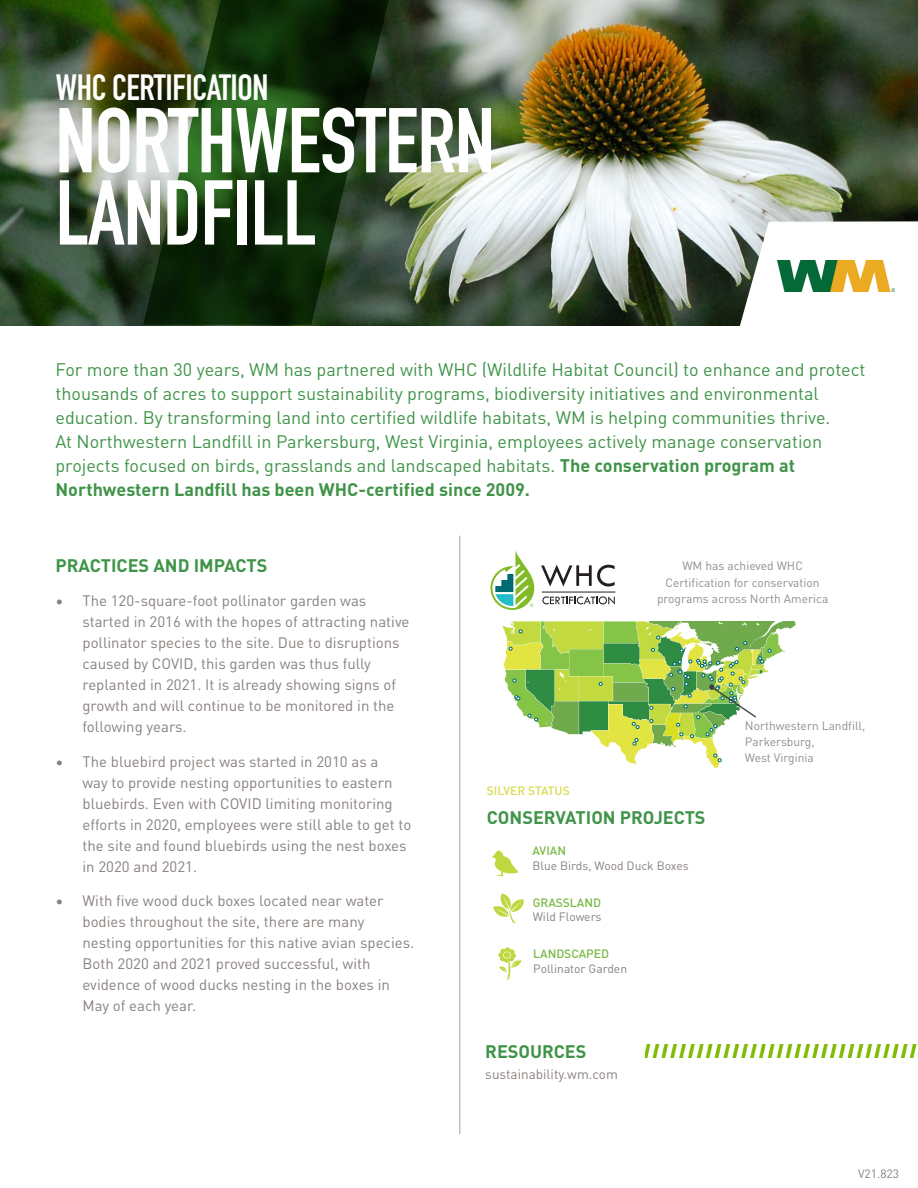
<style>
.page{position:relative;width:918px;height:1188px;background:#fff}
.page>*{position:absolute;margin:0;border:0;box-sizing:border-box;transform-origin:0 0}
.t1{font:700 90.3px/72.3px "DIN Condensed";letter-spacing:-.01em;color:#fff}
.t2{font:700 36px "DIN Condensed";letter-spacing:-.01em;color:#fff}
.t3{font:18px/24px "DINOT";color:#3f9448}
.t4{font:700 18px "DINOT";color:#3f9448}
.t5{font:15px/21px "DINOT";color:#88817e}
.t6{font:13.5px "DINOT";color:#88817e}
.t7{font:12px/16.2px "DINOT";color:#948d8b;text-align:center}
.Text_2{font:12px "DINOT";color:#88817e}
.Text_2-2{font:500 12px "DINOT";color:#79b943}
.t8{font:500 12px "DINOT";color:#d8dc4d}
.s1{font-weight:700}
</style>
<div class="page">
<img style="left:0;top:1px;width:918px;height:324px">
<svg style="left:739px;top:221px;width:179px;height:105px"></svg>
<hr style="left:459px;top:536px;width:1px;height:598px;background:#c1c1b9">
<img style="left:778px;top:260px;width:117px;height:32px">
<svg style="left:142px;top:0;width:248px;height:325px;background:#233e1b"></svg>
<svg style="left:493px;top:893px;width:31px;height:30px"></svg>
<svg style="left:503px;top:621px;width:293px;height:148px"></svg>
<svg style="left:498px;top:947px;width:24px;height:32px"></svg>
<img style="left:645px;top:1045px;width:272px;height:12px">
<svg style="left:490px;top:551px;width:44px;height:59px"></svg>
<svg style="left:541px;top:565px;width:74px;height:22px"></svg>
<svg style="left:542px;top:596px;width:73px;height:9px"></svg>
<hr style="left:542px;top:592px;width:73px;height:1px;background:#231f20">
<svg style="left:492px;top:850px;width:27px;height:26px"></svg>
<p class="t2" style="left:56px;top:63px;width:214px">WHC CERTIFICATION</p>
<p class="t1" style="left:56px;top:104px;width:441px">NORTHWESTERN<br>LANDFILL</p>
<p class="t3" style="left:56px;top:356px;width:812px">For more than 30 years, WM has partnered with WHC (Wildlife Habitat Council) to enhance and protect thousands of acres to support sustainability programs, biodiversity initiatives and environmental education. By transforming land into certified wildlife habitats, WM is helping communities thrive.<br>At Northwestern Landfill in Parkersburg, West Virginia, employees actively manage conservation projects focused on birds, grasslands and landscaped habitats. <span class="s1">The conservation program at Northwestern Landfill has been WHC-certified since 2009.</span></p>
<p class="t4" style="left:56px;top:551px;width:213px">PRACTICES AND IMPACTS</p>
<p class="t5" style="left:82px;top:589px;width:329px;text-indent:-27px">• The 120-square-foot pollinator garden was started in 2016 with the hopes of attracting native pollinator species to the site. Due to disruptions caused by COVID, this garden was thus fully replanted in 2021. It is already showing signs of growth and will continue to be monitored in the following years.</p>
<p class="t5" style="left:82px;top:750px;width:331px;text-indent:-27px">• The bluebird project was started in 2010 as a<br>way to provide nesting opportunities to eastern bluebirds. Even with COVID limiting monitoring efforts in 2020, employees were still able to get to the site and found bluebirds using the nest boxes in 2020 and 2021.</p>
<p class="t5" style="left:82px;top:889px;width:333px;text-indent:-27px">• With five wood duck boxes located near water bodies throughout the site, there are many nesting opportunities for this native avian species.<br>Both 2020 and 2021 proved successful, with evidence of wood ducks nesting in the boxes in May of each year.</p>
<p class="t7" style="left:657px;top:557px;width:173px">WM has achieved WHC<br>Certification for conservation programs across North America</p>
<p class="t8" style="left:487px;top:782px;width:84px">SILVER STATUS</p>
<p class="t4" style="left:487px;top:803px;width:220px">CONSERVATION PROJECTS</p>
<p class="Text_2-2" style="left:533px;top:842px;width:35px">AVIAN</p>
<p class="Text_2" style="left:533px;top:856px;width:158px">Blue Birds, Wood Duck Boxes</p>
<p class="Text_2-2" style="left:533px;top:893px;width:70px">GRASSLAND</p>
<p class="Text_2" style="left:533px;top:907px;width:70px">Wild Flowers</p>
<p class="Text_2-2" style="left:533px;top:945px;width:77px">LANDSCAPED</p>
<p class="Text_2" style="left:533px;top:959px;width:95px">Pollinator Garden</p>
<p class="t4" style="left:485px;top:1037px;width:103px">RESOURCES</p>
<p class="t6" style="left:485px;top:1064px;width:134px">sustainability.wm.com</p>
<p class="t7" style="left:745px;top:716px;width:122px;text-align:left">Northwestern Landfill,<br>Parkersburg,<br>West Virginia</p>
<p class="Text_2" style="left:858px;top:1164px;width:43px">V21.823</p>
</div>
